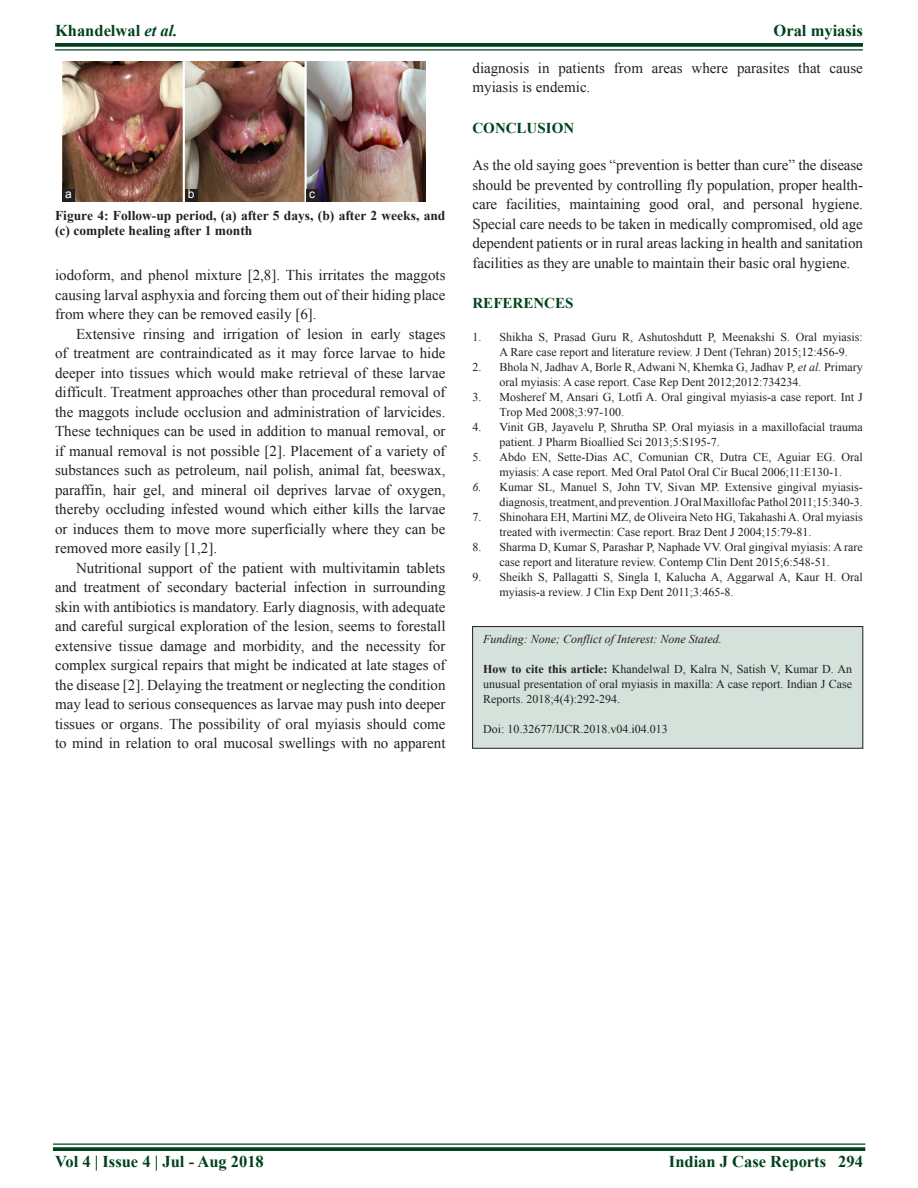
<style>
.page{position:relative;width:918px;height:1188px;background:#fff}
.page>*{position:absolute;margin:0;border:0;box-sizing:border-box;transform-origin:0 0}
.RF{font:700 16.5px "Times New Roman";color:#00421c}
.TX{font:15px/19.5px "Times New Roman";color:#231f20;text-align:justify}
.TXFL{font:15px/19.5px "Times New Roman";letter-spacing:-.005em;color:#231f20;text-align:justify}
.t1{font:700 15px "Times New Roman";color:#00421c}
.FGC{font:700 13.5px/15px "Times New Roman";color:#231f20}
.REF{font:12px/15px "Times New Roman";color:#231f20}
.SRC{font:12px/15px "Times New Roman";color:#231f20;text-align:justify}
.SRC-2{font:italic 12px "Times New Roman";color:#231f20}
.LABEL{font:12px "Arial";color:#fff}
.s1{font-style:italic}
.s2{font-weight:700}
</style>
<div class="page">
<svg style="left:55px;top:43px;width:808px;height:4px;background:#0f4d29"></svg>
<hr style="left:55px;top:49px;width:808px;height:2px;background:#00421c">
<hr style="left:53px;top:1143px;width:812px;height:2px;background:#00421c">
<svg style="left:53px;top:1147px;width:812px;height:4px;background:#0f4d29"></svg>
<img style="left:62px;top:61px;width:364px;height:141px">
<div style="left:473px;top:627px;width:390px;height:121px;background:#d4e2db"></div>
<div style="left:473px;top:626px;width:390px;height:122px;border:1px solid #231f20"></div>
<div style="left:62px;top:189px;width:13px;height:13px;background:#231f20"></div>
<div style="left:185px;top:189px;width:12px;height:13px;background:#231f20"></div>
<div style="left:306px;top:189px;width:12px;height:13px;background:#231f20"></div>
<p class="RF" style="left:55px;top:19px;width:124px">Khandelwal <span class="s1">et al.</span></p>
<p class="RF" style="left:774px;top:19px;width:91px">Oral myiasis</p>
<p class="LABEL" style="left:65px;top:186px;width:8px">a</p>
<p class="LABEL" style="left:188px;top:186px;width:8px">b</p>
<p class="LABEL" style="left:309px;top:186px;width:7px">c</p>
<p class="FGC" style="left:55px;top:207px;width:392px">Figure 4: Follow-up period, (a) after 5 days, (b) after 2 weeks, and (c) complete healing after 1 month</p>
<p class="TX" style="left:55px;top:265px;width:392px">iodoform, and phenol mixture [2,8]. This irritates the maggots causing larval asphyxia and forcing them out of their hiding place from where they can be removed easily [6].</p>
<p class="TX" style="left:55px;top:324px;width:392px;text-indent:21px">Extensive rinsing and irrigation of lesion in early stages of treatment are contraindicated as it may force larvae to hide deeper into tissues which would make retrieval of these larvae difficult. Treatment approaches other than procedural removal of the maggots include occlusion and administration of larvicides.<br>These techniques can be used in addition to manual removal, or if manual removal is not possible [2]. Placement of a variety of substances such as petroleum, nail polish, animal fat, beeswax, paraffin, hair gel, and mineral oil deprives larvae of oxygen, thereby occluding infested wound which either kills the larvae or induces them to move more superficially where they can be removed more easily [1,2].</p>
<p class="TX" style="left:55px;top:558px;width:392px;text-indent:21px">Nutritional support of the patient with multivitamin tablets and treatment of secondary bacterial infection in surrounding skin with antibiotics is mandatory. Early diagnosis, with adequate and careful surgical exploration of the lesion, seems to forestall extensive tissue damage and morbidity, and the necessity for complex surgical repairs that might be indicated at late stages of the disease [2]. Delaying the treatment or neglecting the condition may lead to serious consequences as larvae may push into deeper tissues or organs. The possibility of oral myiasis should come to mind in relation to oral mucosal swellings with no apparent</p>
<p class="TX" style="left:472px;top:58px;width:392px">diagnosis in patients from areas where parasites that cause myiasis is endemic.</p>
<h1 class="t1" style="left:472px;top:118px;width:103px">CONCLUSION</h1>
<p class="TXFL" style="left:472px;top:155px;width:392px">As the old saying goes “prevention is better than cure” the disease should be prevented by controlling fly population, proper health&shy;care facilities, maintaining good oral, and personal hygiene.<br>Special care needs to be taken in medically compromised, old age dependent patients or in rural areas lacking in health and sanitation facilities as they are unable to maintain their basic oral hygiene.</p>
<h1 class="t1" style="left:472px;top:293px;width:102px">REFERENCES</h1>
<p class="REF" style="left:500px;top:330px;width:365px;text-indent:-27px">1. Shikha S, Prasad Guru R, Ashutoshdutt P, Meenakshi S. Oral myiasis:<br>A Rare case report and literature review. J Dent (Tehran) 2015;12:456-9.</p>
<p class="REF" style="left:500px;top:360px;width:365px;text-indent:-27px">2. Bhola N, Jadhav A, Borle R, Adwani N, Khemka G, Jadhav P, <span class="s1">et al.</span> Primary oral myiasis: A case report. Case Rep Dent 2012;2012:734234.</p>
<p class="REF" style="left:500px;top:390px;width:365px;text-indent:-27px">3. Mosheref M, Ansari G, Lotfi A. Oral gingival myiasis-a case report. Int J<br>Trop Med 2008;3:97-100.</p>
<p class="REF" style="left:500px;top:420px;width:365px;text-indent:-27px">4. Vinit GB, Jayavelu P, Shrutha SP. Oral myiasis in a maxillofacial trauma patient. J Pharm Bioallied Sci 2013;5:S195-7.</p>
<p class="REF" style="left:472px;top:450px;width:392px;text-align:center">5. Abdo EN, Sette-Dias AC, Comunian CR, Dutra CE, Aguiar EG. Oral myiasis: A case report. Med Oral Patol Oral Cir Bucal 2006;11:E130-1.</p>
<p class="REF" style="left:472px;top:480px;width:392px;text-align:right"><span class="s1">6.</span> Kumar SL, Manuel S, John TV, Sivan MP. Extensive gingival myiasis&shy;diagnosis, treatment, and prevention.JOral Maxillofac Pathol 2011;15:340-3.</p>
<p class="REF" style="left:500px;top:510px;width:365px;text-indent:-27px">7. Shinohara EH, Martini MZ, de Oliveira Neto HG, Takahashi A. Oral myiasis treated with ivermectin: Case report. Braz Dent J 2004;15:79-81.</p>
<p class="REF" style="left:472px;top:540px;width:392px;text-align:center">8. Sharma D, Kumar S, Parashar P, Naphade VV. Oral gingival myiasis: A rare case report and literature review. Contemp Clin Dent 2015;6:548-51.</p>
<p class="REF" style="left:500px;top:570px;width:365px;text-indent:-27px">9. Sheikh S, Pallagatti S, Singla I, Kalucha A, Aggarwal A, Kaur H. Oral myiasis-a review. J Clin Exp Dent 2011;3:465-8.</p>
<p class="SRC-2" style="left:483px;top:631px;width:240px">Funding: None; Conflict of Interest: None Stated.</p>
<p class="SRC" style="left:483px;top:661px;width:371px"><span class="s2">How to cite this article:</span> Khandelwal D, Kalra N, Satish V, Kumar D. An unusual presentation of oral myiasis in maxilla: A case report. Indian J Case Reports. 2018;4(4):292-294.</p>
<p class="SRC" style="left:483px;top:721px;width:186px">Doi: 10.32677/IJCR.2018.v04.i04.013</p>
<p class="RF" style="left:55px;top:1150px;width:210px">Vol 4 | Issue 4 | Jul - Aug 2018</p>
<p class="RF" style="left:669px;top:1150px;width:195px">Indian J Case Reports 294</p>
</div>
